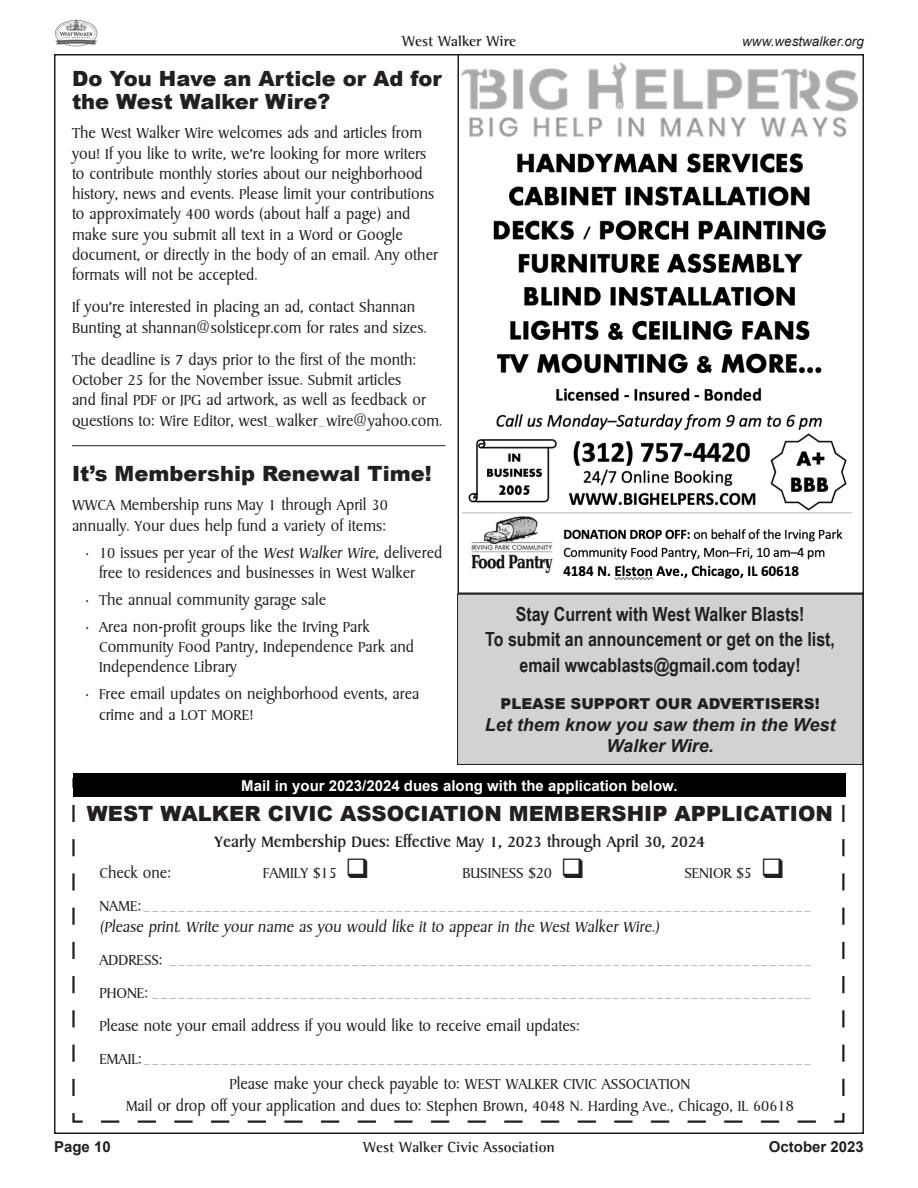
<style>
.page{position:relative;width:918px;height:1188px;background:#fff}
.page>*{position:absolute;margin:0;border:0;box-sizing:border-box;transform-origin:0 0}
.Wire_head{font:900 21px/23.2px "Arial";color:#231f20}
.Wire_Body_Text{font:700 19.5px/25.5px "Arial Narrow";color:#231f20;text-align:center}
.t1{font:18px "Sydney";color:#231f20}
.Wire_Body_Text-2{font:italic 700 18px/21.6px "Arial";color:#231f20;text-align:center}
.Wire_Body_Text-3{font:300 17.25px/20.2px "Sydney";color:#231f20}
.Wire_Body_Text-4{font:700 15px "Arial";color:#fff}
.t2{font:700 15px "Agfa Rotis Semi Serif";color:#231f20}
.Wire_Body_Text-5{font:900 15px "Arial";color:#231f20}
.t3{font:700 15px "Arial";color:#231f20}
.t4{font:italic 13.5px "Arial";color:#231f20}
</style>
<div class="page">
<img style="left:55px;top:19px;width:43px;height:27px">
<svg style="left:72px;top:778px;width:773px;height:345px"></svg>
<div style="left:73px;top:774px;width:773px;height:23px;background:#000"></div>
<div style="left:458px;top:594px;width:405px;height:170px;background:#d1d2d4"></div>
<div style="left:457px;top:594px;width:406px;height:171px;border:1px solid #231f20"></div>
<hr style="left:72px;top:445px;width:374px;height:1px;background:#231f20">
<img style="left:461px;top:62px;width:397px;height:518px">
<div style="left:458px;top:54px;width:406px;height:540px;border:2px solid #231f20"></div>
<svg style="left:370px;top:878px;width:27px;height:1px"></svg>
<p class="t2" style="left:402px;top:32px;width:115px">West Walker Wire</p>
<p class="t4" style="left:742px;top:32px;width:123px">www.westwalker.org</p>
<p class="Wire_head" style="left:72px;top:66px;width:371px">Do You Have an Article or Ad for the West Walker Wire?</p>
<p class="Wire_Body_Text-3" style="left:72px;top:124px;width:368px">The West Walker Wire welcomes ads and articles from you! If you like to write, we’re looking for more writers to contribute monthly stories about our neighborhood history, news and events. Please limit your contributions to approximately 400 words (about half a page) and make sure you submit all text in a Word or Google document, or directly in the body of an email. Any other formats will not be accepted.</p>
<p class="Wire_Body_Text-3" style="left:72px;top:298px;width:356px">If you’re interested in placing an ad, contact Shannan<br>Bunting at shannan@solsticepr.com for rates and sizes.</p>
<p class="Wire_Body_Text-3" style="left:72px;top:350px;width:372px">The deadline is 7 days prior to the first of the month:<br>October 25 for the November issue. Submit articles<br>and final PDF or JPG ad artwork, as well as feedback or questions to: Wire Editor, west_walker_wire@yahoo.com.</p>
<p class="Wire_head" style="left:72px;top:461px;width:361px">It’s Membership Renewal Time!</p>
<p class="Wire_Body_Text-3" style="left:72px;top:496px;width:317px">WWCA Membership runs May 1 through April 30 annually. Your dues help fund a variety of items:</p>
<p class="Wire_Body_Text-3" style="left:99px;top:543px;width:345px;text-indent:-14px">• 10 issues per year of the West Walker Wire, delivered free to residences and businesses in West Walker</p>
<p class="Wire_Body_Text-3" style="left:86px;top:590px;width:242px">• The annual community garage sale</p>
<p class="Wire_Body_Text-3" style="left:99px;top:617px;width:317px;text-indent:-14px">• Area non-profit groups like the Irving Park<br>Community Food Pantry, Independence Park and<br>Independence Library</p>
<p class="Wire_Body_Text-3" style="left:99px;top:685px;width:322px;text-indent:-14px">• Free email updates on neighborhood events, area crime and a LOT MORE!</p>
<p class="Wire_Body_Text" style="left:485px;top:600px;width:351px">Stay Current with West Walker Blasts!<br>To submit an announcement or get on the list, email wwcablasts@gmail.com today!</p>
<p class="Wire_Body_Text-5" style="left:501px;top:693px;width:321px">PLEASE SUPPORT OUR ADVERTISERS!</p>
<p class="Wire_Body_Text-2" style="left:485px;top:714px;width:352px">Let them know you saw them in the West<br>Walker Wire.</p>
<p class="Wire_Body_Text-4" style="left:241px;top:776px;width:438px">Mail in your 2023/2024 dues along with the application below.</p>
<p class="Wire_head" style="left:87px;top:801px;width:748px">WEST WALKER CIVIC ASSOCIATION MEMBERSHIP APPLICATION</p>
<p class="t1" style="left:215px;top:832px;width:492px">Yearly Membership Dues: Effective May 1, 2023 through April 30, 2024</p>
<p class="Wire_Body_Text-3" style="left:99px;top:864px;width:73px">Check one:</p>
<p class="Wire_Body_Text-3" style="left:263px;top:864px;width:108px">FAMILY $15 ❑</p>
<p class="Wire_Body_Text-3" style="left:462px;top:864px;width:124px">BUSINESS $20 ❑</p>
<p class="Wire_Body_Text-3" style="left:684px;top:864px;width:102px">SENIOR $5 ❑</p>
<p class="Wire_Body_Text-3" style="left:99px;top:897px;width:714px">NAME:_____________________________________________________________________________</p>
<p class="Wire_Body_Text-3" style="left:99px;top:917px;width:564px">(Please print. Write your name as you would like it to appear in the West Walker Wire.)</p>
<p class="Wire_Body_Text-3" style="left:99px;top:950px;width:714px">ADDRESS: __________________________________________________________________________</p>
<p class="Wire_Body_Text-3" style="left:99px;top:983px;width:714px">PHONE: ____________________________________________________________________________</p>
<p class="Wire_Body_Text-3" style="left:99px;top:1016px;width:482px">Please note your email address if you would like to receive email updates:</p>
<p class="Wire_Body_Text-3" style="left:99px;top:1049px;width:714px">EMAIL:_____________________________________________________________________________</p>
<p class="Wire_Body_Text-3" style="left:229px;top:1074px;width:463px">Please make your check payable to: WEST WALKER CIVIC ASSOCIATION</p>
<p class="Wire_Body_Text-3" style="left:126px;top:1096px;width:669px">Mail or drop off your application and dues to: Stephen Brown, 4048 N. Harding Ave., Chicago, IL 60618</p>
<p class="t3" style="left:54px;top:1137px;width:58px">Page 10</p>
<p class="t2" style="left:363px;top:1138px;width:193px">West Walker Civic Association</p>
<p class="t3" style="left:769px;top:1137px;width:97px">October 2023</p>
</div>
